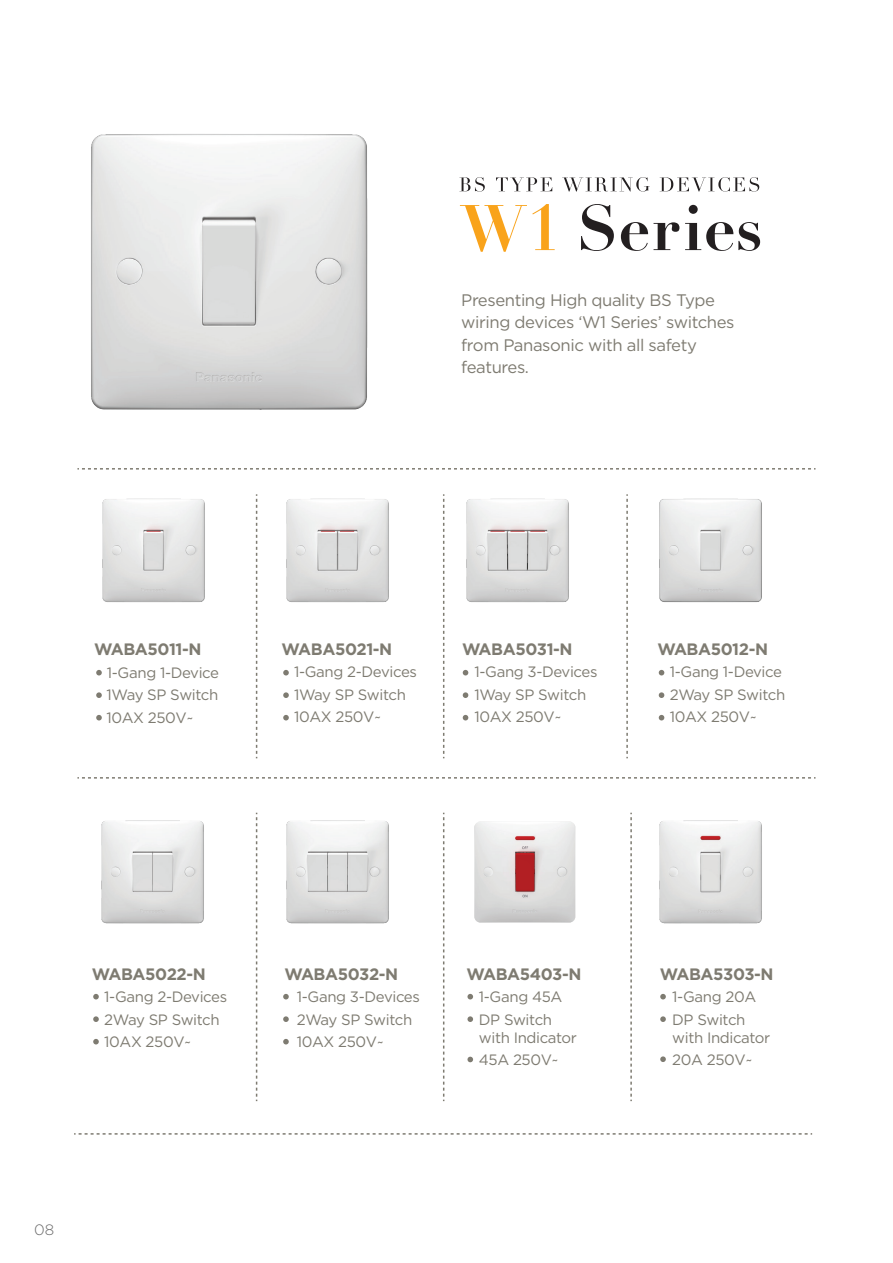
<style>
.page{position:relative;width:893px;height:1263px;background:#fff}
.page>*{position:absolute;margin:0;border:0;box-sizing:border-box;transform-origin:0 0}
.t1{font:16.65px/22.5px "Gotham";letter-spacing:-.025em;color:#7e7b71}
.t2{font:700 16.5px "Gotham";letter-spacing:-.025em;color:#7e7b71}
.t3{font:15px/22.5px "Gotham";letter-spacing:-.025em;color:#7e7b71}
.t4{font:300 15px "Gotham";color:#6b6b6b}
</style>
<div class="page">
<svg style="left:256px;top:504px;width:1px;height:254px"></svg>
<svg style="left:443px;top:636px;width:1px;height:122px"></svg>
<svg style="left:443px;top:468px;width:372px;height:2px"></svg>
<svg style="left:256px;top:813px;width:1px;height:288px"></svg>
<svg style="left:443px;top:813px;width:1px;height:288px"></svg>
<svg style="left:626px;top:494px;width:2px;height:264px"></svg>
<svg style="left:630px;top:813px;width:2px;height:288px"></svg>
<svg style="left:77px;top:777px;width:738px;height:2px"></svg>
<svg style="left:74px;top:1133px;width:738px;height:2px"></svg>
<img style="left:77px;top:134px;width:366px;height:368px">
<img style="left:659px;top:498px;width:103px;height:105px">
<img style="left:439px;top:478px;width:130px;height:156px">
<img style="left:258px;top:478px;width:158px;height:125px">
<img style="left:77px;top:478px;width:155px;height:125px">
<img style="left:286px;top:820px;width:103px;height:104px">
<img style="left:101px;top:820px;width:103px;height:104px">
<img style="left:659px;top:820px;width:103px;height:104px">
<img style="left:474px;top:821px;width:101px;height:101px">
<svg style="left:460px;top:204px;width:95px;height:48px"></svg>
<svg style="left:581px;top:204px;width:33px;height:47px"></svg>
<svg style="left:621px;top:222px;width:58px;height:29px"></svg>
<svg style="left:685px;top:205px;width:75px;height:46px"></svg>
<svg style="left:459px;top:177px;width:26px;height:15px"></svg>
<svg style="left:496px;top:177px;width:56px;height:14px"></svg>
<svg style="left:562px;top:177px;width:88px;height:15px"></svg>
<svg style="left:660px;top:177px;width:99px;height:15px"></svg>
<svg style="left:96px;top:670px;width:6px;height:5px"></svg>
<svg style="left:96px;top:692px;width:6px;height:6px"></svg>
<svg style="left:96px;top:715px;width:6px;height:5px"></svg>
<svg style="left:283px;top:670px;width:6px;height:5px"></svg>
<svg style="left:283px;top:692px;width:6px;height:6px"></svg>
<svg style="left:283px;top:715px;width:6px;height:5px"></svg>
<svg style="left:93px;top:994px;width:6px;height:5px"></svg>
<svg style="left:93px;top:1016px;width:6px;height:6px"></svg>
<svg style="left:93px;top:1039px;width:6px;height:5px"></svg>
<svg style="left:283px;top:994px;width:6px;height:5px"></svg>
<svg style="left:283px;top:1016px;width:6px;height:6px"></svg>
<svg style="left:283px;top:1039px;width:6px;height:5px"></svg>
<svg style="left:467px;top:994px;width:6px;height:5px"></svg>
<svg style="left:467px;top:1016px;width:6px;height:6px"></svg>
<svg style="left:467px;top:1057px;width:6px;height:5px"></svg>
<svg style="left:660px;top:994px;width:6px;height:5px"></svg>
<svg style="left:660px;top:1016px;width:6px;height:6px"></svg>
<svg style="left:660px;top:1056px;width:6px;height:6px"></svg>
<svg style="left:463px;top:670px;width:5px;height:5px"></svg>
<svg style="left:463px;top:692px;width:5px;height:6px"></svg>
<svg style="left:463px;top:715px;width:5px;height:5px"></svg>
<svg style="left:659px;top:670px;width:5px;height:5px"></svg>
<svg style="left:659px;top:692px;width:5px;height:6px"></svg>
<svg style="left:659px;top:715px;width:5px;height:5px"></svg>
<p class="t1" style="left:461px;top:288px;width:275px">Presenting High quality BS Type wiring devices ‘W1 Series’ switches from Panasonic with all safety features.</p>
<p class="t2" style="left:94px;top:640px;width:109px">WABA5011-N</p>
<p class="t3" style="left:107px;top:661px;width:114px;text-align:justify">1-Gang 1-Device 1Way SP Switch 10AX 250V~</p>
<p class="t2" style="left:282px;top:639px;width:112px">WABA5021-N</p>
<p class="t3" style="left:294px;top:661px;width:124px">1-Gang 2-Devices<br>1Way SP Switch<br>10AX 250V~</p>
<p class="t2" style="left:462px;top:639px;width:112px">WABA5031-N</p>
<p class="t3" style="left:474px;top:661px;width:125px">1-Gang 3-Devices<br>1Way SP Switch<br>10AX 250V~</p>
<p class="t2" style="left:657px;top:639px;width:112px">WABA5012-N</p>
<p class="t3" style="left:670px;top:661px;width:117px">1-Gang 1-Device<br>2Way SP Switch<br>10AX 250V~</p>
<p class="t2" style="left:92px;top:964px;width:115px">WABA5022-N</p>
<p class="t3" style="left:104px;top:985px;width:124px">1-Gang 2-Devices<br>2Way SP Switch<br>10AX 250V~</p>
<p class="t2" style="left:284px;top:964px;width:115px">WABA5032-N</p>
<p class="t3" style="left:297px;top:985px;width:125px">1-Gang 3-Devices<br>2Way SP Switch<br>10AX 250V~</p>
<p class="t2" style="left:467px;top:964px;width:116px">WABA5403-N</p>
<p class="t3" style="left:479px;top:985px;width:85px">1-Gang 45A<br>DP Switch</p>
<p class="t3" style="left:479px;top:1026px;width:100px">with Indicator<br>45A 250V~</p>
<p class="t4" style="left:34px;top:1221px;width:22px">08</p>
<p class="t2" style="left:660px;top:964px;width:115px">WABA5303-N</p>
<p class="t3" style="left:672px;top:985px;width:85px">1-Gang 20A<br>DP Switch</p>
<p class="t3" style="left:672px;top:1026px;width:100px">with Indicator<br>20A 250V~</p>
</div>
